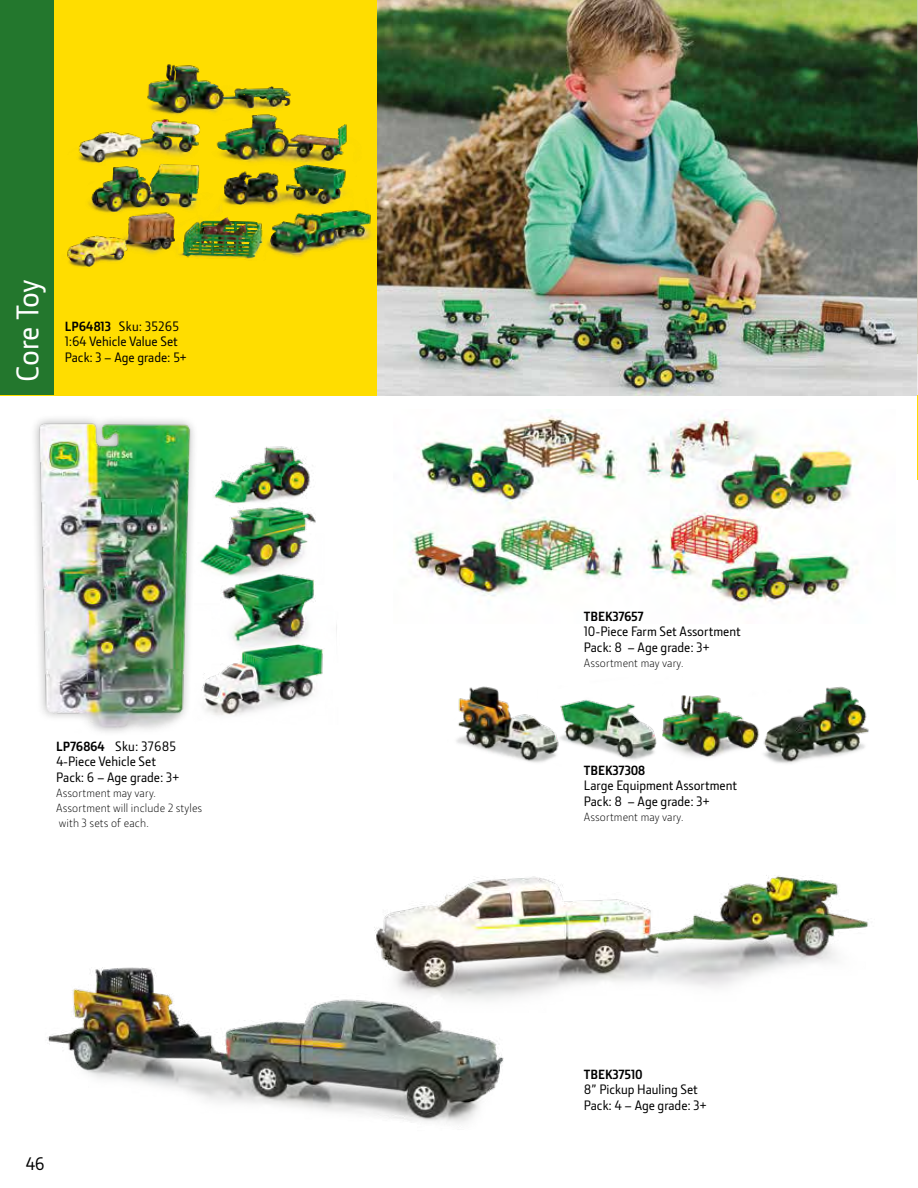
<style>
.page{position:relative;width:918px;height:1188px;background:#fff}
.page>*{position:absolute;margin:0;border:0;box-sizing:border-box;transform-origin:0 0}
.t1{font:500 31.05px "JD Sans Pro";letter-spacing:-.01em;color:#fff}
.t2{font:500 18px "JD Sans Pro";color:#000}
.t3{font:500 13.5px/15.6px "JD Sans Pro";color:#000}
.t4{font:700 13.5px "JD Sans Pro";color:#000}
.t5{font:300 12px/15px "JD Sans Pro";letter-spacing:.01em;color:#000}
.s1{font-weight:700}
</style>
<div class="page">
<div style="left:0;top:0;width:382px;height:395px;background:#fd0"></div>
<img style="left:378px;top:0;width:539px;height:395px">
<img style="left:917px;top:0;width:1px;height:395px">
<hr style="left:917px;top:395px;width:1px;height:85px;background:#fd0">
<div style="left:0;top:0;width:54px;height:395px;background:#23772d"></div>
<img style="left:67px;top:57px;width:311px;height:225px">
<img style="left:383px;top:875px;width:486px;height:118px">
<img style="left:47px;top:924px;width:493px;height:200px">
<img style="left:410px;top:409px;width:448px;height:199px">
<img style="left:0;top:395px;width:239px;height:337px">
<img style="left:456px;top:686px;width:413px;height:78px">
<img style="left:194px;top:438px;width:143px;height:286px">
<h1 class="t1" style="left:7px;top:382px;width:104px;rotate:-90deg">Core Toy</h1>
<p class="t3" style="left:65px;top:318px;width:124px"><span class="s1">LP64813</span> Sku: 35265<br>1:64 Vehicle Value Set<br>Pack: 3 – Age grade: 5+</p>
<p class="t3" style="left:56px;top:738px;width:125px"><span class="s1">LP76864</span> Sku: 37685<br>4-Piece Vehicle Set<br>Pack: 6 – Age grade: 3+</p>
<p class="t5" style="left:56px;top:785px;width:148px">Assortment may vary.<br>Assortment will include 2 styles with 3 sets of each.</p>
<h2 class="t2" style="left:26px;top:1152px;width:21px">46</h2>
<p class="t4" style="left:584px;top:608px;width:61px">TBEK37657</p>
<p class="t3" style="left:584px;top:623px;width:158px;line-height:16.2px">10-Piece Farm Set Assortment<br>Pack: 8 – Age grade: 3+</p>
<p class="t5" style="left:584px;top:655px;width:101px">Assortment may vary.</p>
<p class="t4" style="left:584px;top:761px;width:63px">TBEK37308</p>
<p class="t3" style="left:584px;top:776px;width:155px;line-height:16.2px">Large Equipment Assortment<br>Pack: 8 – Age grade: 3+</p>
<p class="t5" style="left:584px;top:809px;width:101px">Assortment may vary.</p>
<p class="t4" style="left:584px;top:1066px;width:60px">TBEK37510</p>
<p class="t3" style="left:584px;top:1081px;width:125px;line-height:16.2px">8” Pickup Hauling Set<br>Pack: 4 – Age grade: 3+</p>
</div>
